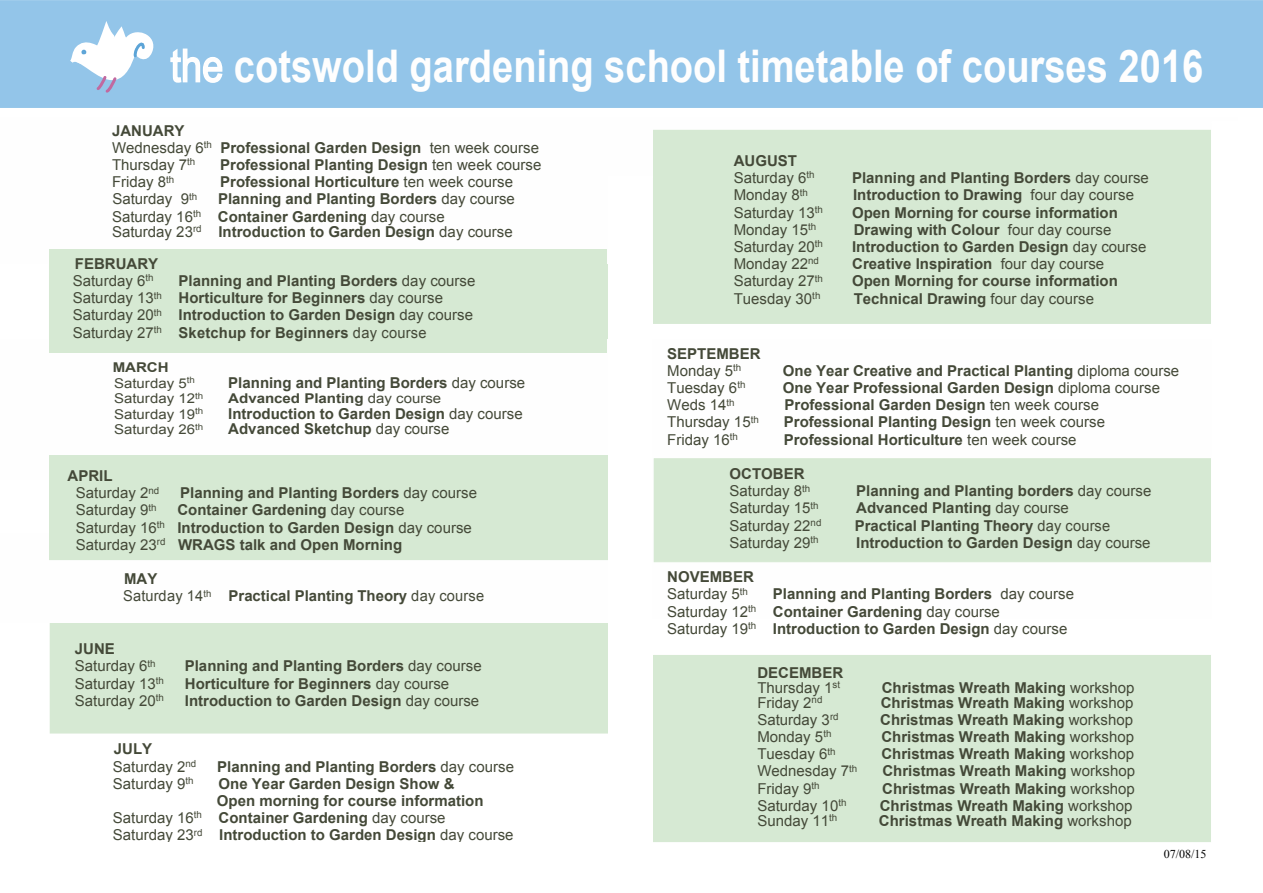
<style>
.page{position:relative;width:1263px;height:893px;background:#fff}
.page>*{position:absolute;margin:0;border:0;box-sizing:border-box;transform-origin:0 0}
.t1{font:700 45px "Arial";color:#fefefe;scale:.85 1}
.t2{font:700 15px/17.2px "Arial";color:#444938}
.t3{font:15px/17.2px "Arial";color:#444938}
.t4{font:13.5px/15.5px "Arial";color:#444938;scale:1.11 1}
.t5{font:700 13.5px "Arial";color:#444938;scale:1.12 1}
.t6{font:12px "Times New Roman";color:#000}
.s1{font-weight:400}
.s2{font-weight:700}
</style>
<div class="page">
<div style="left:654px;top:458px;width:609px;height:104px;background:#d6e9d3"></div>
<div style="left:653px;top:130px;width:610px;height:194px;background:#d6e9d3"></div>
<div style="left:653px;top:655px;width:610px;height:187px;background:#d6e9d3"></div>
<svg style="left:49px;top:249px;width:559px;height:485px"></svg>
<div style="left:0;top:0;width:1263px;height:108px;background:#93c5e9;border:2px solid #93c5e9"></div>
<div style="left:1211px;top:130px;width:52px;height:712px;background:#fff"></div>
<svg style="left:70px;top:21px;width:84px;height:72px"></svg>
<div style="left:126px;top:40px;width:10px;height:8px;background:#fff"></div>
<h1 class="t1" style="left:170px;top:49px;width:1217px"><span class="s1">the</span> cotswold gardening school timetable of courses 2016</h1>
<p class="t3" style="left:112px;top:123px;width:429px"><span class="s2">JANUARY<br></span>Wednesday 6<sup>th</sup> <span class="s2">Professional Garden Design</span> ten week course<br>Thursday 7<sup>th</sup></p>
<p class="t2" style="left:220px;top:157px;width:323px">Professional Planting Design <span class="s1">ten week course</span></p>
<p class="t3" style="left:112px;top:175px;width:64px">Friday 8<sup>th</sup></p>
<p class="t2" style="left:220px;top:175px;width:294px">Professional Horticulture <span class="s1">ten week course</span></p>
<p class="t3" style="left:112px;top:192px;width:86px">Saturday 9<sup>th</sup></p>
<p class="t2" style="left:112px;top:192px;width:404px;text-indent:106px">Planning and Planting Borders <span class="s1">day course<br>Saturday 16</span><sup>th</sup> Container Gardening <span class="s1">day course</span></p>
<p class="t2" style="left:75px;top:217px;width:439px;line-height:32.2px;text-indent:37px"><span class="s1">Saturday 23</span><sup>rd</sup> Introduction to Garden Design <span class="s1">day course<br></span>FEBRUARY</p>
<p class="t3" style="left:73px;top:274px;width:82px">Saturday 6<sup>th</sup></p>
<p class="t2" style="left:73px;top:274px;width:404px;text-indent:106px">Planning and Planting Borders <span class="s1">day course Saturday 13</span><sup>th</sup> Horticulture for Beginners <span class="s1">day course Saturday 20</span><sup>th</sup> Introduction to Garden Design <span class="s1">day course Saturday 27</span><sup>th</sup> Sketchup for Beginners <span class="s1">day course</span></p>
<p class="t4" style="left:113px;top:361px;width:75px"><span class="s2">MARCH<br></span>Saturday 5<sup>th</sup></p>
<p class="t2" style="left:228px;top:375px;width:298px">Planning and Planting Borders <span class="s1">day course</span></p>
<p class="t4" style="left:114px;top:392px;width:82px">Saturday 12<sup>th</sup></p>
<p class="t5" style="left:228px;top:393px;width:192px">Advanced Planting <span class="s1">day course</span></p>
<p class="t4" style="left:114px;top:407px;width:82px">Saturday 19<sup>th</sup></p>
<p class="t2" style="left:228px;top:406px;width:296px">Introduction to Garden Design <span class="s1">day course</span></p>
<p class="t4" style="left:114px;top:423px;width:82px">Saturday 26<sup>th</sup></p>
<p class="t2" style="left:228px;top:421px;width:223px">Advanced Sketchup <span class="s1">day course</span></p>
<p class="t3" style="left:76px;top:468px;width:85px;text-indent:-8px"><span class="s2">APRIL<br></span>Saturday 2<sup>nd</sup></p>
<p class="t2" style="left:180px;top:486px;width:298px">Planning and Planting Borders <span class="s1">day course</span></p>
<p class="t3" style="left:76px;top:503px;width:82px">Saturday 9<sup>th</sup></p>
<p class="t2" style="left:76px;top:503px;width:398px;text-indent:102px">Container Gardening <span class="s1">day course<br>Saturday 16</span><sup>th</sup> Introduction to Garden Design <span class="s1">day course<br>Saturday 23</span><sup>rd</sup> WRAGS talk and Open Morning</p>
<p class="t2" style="left:123px;top:572px;width:362px">MAY<br><span class="s1">Saturday 14</span><sup>th</sup> Practical Planting Theory <span class="s1">day course</span></p>
<p class="t3" style="left:75px;top:642px;width:82px"><span class="s2">JUNE<br></span>Saturday 6<sup>th</sup></p>
<p class="t2" style="left:185px;top:659px;width:298px">Planning and Planting Borders <span class="s1">day course</span></p>
<p class="t3" style="left:75px;top:676px;width:91px">Saturday 13<sup>th</sup></p>
<p class="t2" style="left:185px;top:676px;width:266px">Horticulture for Beginners <span class="s1">day course</span></p>
<p class="t3" style="left:75px;top:693px;width:91px">Saturday 20<sup>th</sup></p>
<p class="t2" style="left:185px;top:693px;width:296px">Introduction to Garden Design <span class="s1">day course</span></p>
<p class="t3" style="left:113px;top:742px;width:85px"><span class="s2">JULY<br></span>Saturday 2<sup>nd</sup></p>
<p class="t2" style="left:217px;top:759px;width:298px">Planning and Planting Borders <span class="s1">day course</span></p>
<p class="t3" style="left:113px;top:776px;width:82px">Saturday 9<sup>th</sup></p>
<p class="t2" style="left:219px;top:776px;width:237px">One Year Garden Design Show &amp;</p>
<p class="t2" style="left:217px;top:793px;width:268px">Open morning for course information</p>
<p class="t3" style="left:113px;top:811px;width:334px">Saturday 16<sup>th</sup> <span class="s2">Container Gardening</span> day course</p>
<p class="t2" style="left:113px;top:828px;width:402px"><span class="s1">Saturday 23</span><sup>rd</sup> Introduction to Garden Design <span class="s1">day course</span></p>
<p class="t3" style="left:734px;top:153px;width:82px"><span class="s2">AUGUST<br></span>Saturday 6<sup>th</sup></p>
<p class="t2" style="left:852px;top:171px;width:298px">Planning and Planting Borders <span class="s1">day course</span></p>
<p class="t3" style="left:734px;top:188px;width:76px">Monday 8<sup>th</sup></p>
<p class="t2" style="left:853px;top:188px;width:282px">Introduction to Drawing <span class="s1">four day course</span></p>
<p class="t3" style="left:734px;top:205px;width:91px">Saturday 13<sup>th</sup></p>
<p class="t2" style="left:852px;top:205px;width:267px">Open Morning for course information</p>
<p class="t3" style="left:734px;top:222px;width:84px">Monday 15<sup>th</sup></p>
<p class="t2" style="left:854px;top:222px;width:259px">Drawing with Colour <span class="s1">four day course</span></p>
<p class="t3" style="left:734px;top:239px;width:91px">Saturday 20<sup>th</sup></p>
<p class="t2" style="left:852px;top:239px;width:296px">Introduction to Garden Design <span class="s1">day course</span></p>
<p class="t3" style="left:734px;top:257px;width:87px">Monday 22<sup>nd</sup></p>
<p class="t2" style="left:852px;top:257px;width:253px">Creative Inspiration <span class="s1">four day course</span></p>
<p class="t3" style="left:734px;top:274px;width:91px">Saturday 27<sup>th</sup></p>
<p class="t2" style="left:852px;top:274px;width:267px">Open Morning for course information</p>
<p class="t3" style="left:734px;top:291px;width:88px">Tuesday 30<sup>th</sup></p>
<p class="t2" style="left:854px;top:291px;width:242px">Technical Drawing <span class="s1">four day course</span></p>
<p class="t2" style="left:667px;top:346px;width:95px">SEPTEMBER<br><span class="s1">Monday 5</span><sup>th</sup></p>
<p class="t2" style="left:783px;top:363px;width:398px">One Year Creative and Practical Planting <span class="s1">diploma course</span></p>
<p class="t3" style="left:667px;top:380px;width:80px">Tuesday 6<sup>th</sup></p>
<p class="t2" style="left:783px;top:380px;width:379px">One Year Professional Garden Design <span class="s1">diploma course</span></p>
<p class="t3" style="left:667px;top:398px;width:69px">Weds 14<sup>th</sup></p>
<p class="t2" style="left:784px;top:398px;width:316px">Professional Garden Design <span class="s1">ten week course</span></p>
<p class="t3" style="left:667px;top:415px;width:93px">Thursday 15<sup>th</sup></p>
<p class="t2" style="left:784px;top:415px;width:323px">Professional Planting Design <span class="s1">ten week course</span></p>
<p class="t3" style="left:667px;top:432px;width:72px">Friday 16<sup>th</sup></p>
<p class="t2" style="left:784px;top:432px;width:294px">Professional Horticulture <span class="s1">ten week course</span></p>
<p class="t3" style="left:730px;top:466px;width:82px"><span class="s2">OCTOBER<br></span>Saturday 8<sup>th</sup></p>
<p class="t2" style="left:856px;top:484px;width:297px">Planning and Planting borders <span class="s1">day course</span></p>
<p class="t3" style="left:730px;top:501px;width:91px">Saturday 15<sup>th</sup></p>
<p class="t2" style="left:856px;top:501px;width:214px">Advanced Planting <span class="s1">day course</span></p>
<p class="t3" style="left:730px;top:518px;width:93px">Saturday 22<sup>nd</sup></p>
<p class="t2" style="left:855px;top:518px;width:257px">Practical Planting Theory <span class="s1">day course</span></p>
<p class="t3" style="left:730px;top:535px;width:91px">Saturday 29<sup>th</sup></p>
<p class="t2" style="left:856px;top:535px;width:296px">Introduction to Garden Design <span class="s1">day course</span></p>
<p class="t3" style="left:667px;top:570px;width:88px"><span class="s2">NOVEMBER<br></span>Saturday 5<sup>th</sup></p>
<p class="t2" style="left:667px;top:587px;width:408px;text-indent:106px">Planning and Planting Borders <span class="s1">day course<br>Saturday 12</span><sup>th</sup> Container Gardening <span class="s1">day course<br>Saturday 19</span><sup>th</sup> Introduction to Garden Design <span class="s1">day course</span></p>
<p class="t3" style="left:757px;top:666px;width:87px;line-height:15px"><span class="s2">DECEMBER<br></span>Thursday 1<sup>st</sup></p>
<p class="t2" style="left:882px;top:680px;width:254px">Christmas Wreath Making <span class="s1">workshop</span></p>
<p class="t3" style="left:757px;top:695px;width:67px">Friday 2<sup>nd</sup></p>
<p class="t2" style="left:881px;top:695px;width:254px">Christmas Wreath Making <span class="s1">workshop</span></p>
<p class="t3" style="left:757px;top:712px;width:83px">Saturday 3<sup>rd</sup></p>
<p class="t2" style="left:880px;top:712px;width:254px">Christmas Wreath Making <span class="s1">workshop</span></p>
<p class="t3" style="left:757px;top:729px;width:76px">Monday 5<sup>th</sup></p>
<p class="t2" style="left:881px;top:729px;width:254px">Christmas Wreath Making <span class="s1">workshop</span></p>
<p class="t3" style="left:757px;top:747px;width:80px">Tuesday 6<sup>th</sup></p>
<p class="t2" style="left:881px;top:747px;width:254px">Christmas Wreath Making <span class="s1">workshop</span></p>
<p class="t3" style="left:757px;top:764px;width:102px">Wednesday 7<sup>th</sup></p>
<p class="t2" style="left:882px;top:764px;width:254px">Christmas Wreath Making <span class="s1">workshop</span></p>
<p class="t3" style="left:757px;top:781px;width:64px">Friday 9<sup>th</sup></p>
<p class="t2" style="left:882px;top:781px;width:254px">Christmas Wreath Making <span class="s1">workshop</span></p>
<p class="t3" style="left:757px;top:798px;width:91px">Saturday 10<sup>th</sup></p>
<p class="t2" style="left:880px;top:798px;width:254px">Christmas Wreath Making <span class="s1">workshop</span></p>
<p class="t3" style="left:757px;top:813px;width:81px">Sunday 11<sup>th</sup></p>
<p class="t2" style="left:879px;top:813px;width:254px">Christmas Wreath Making <span class="s1">workshop</span></p>
<p class="t6" style="left:1164px;top:849px;width:44px">07/08/15</p>
</div>
